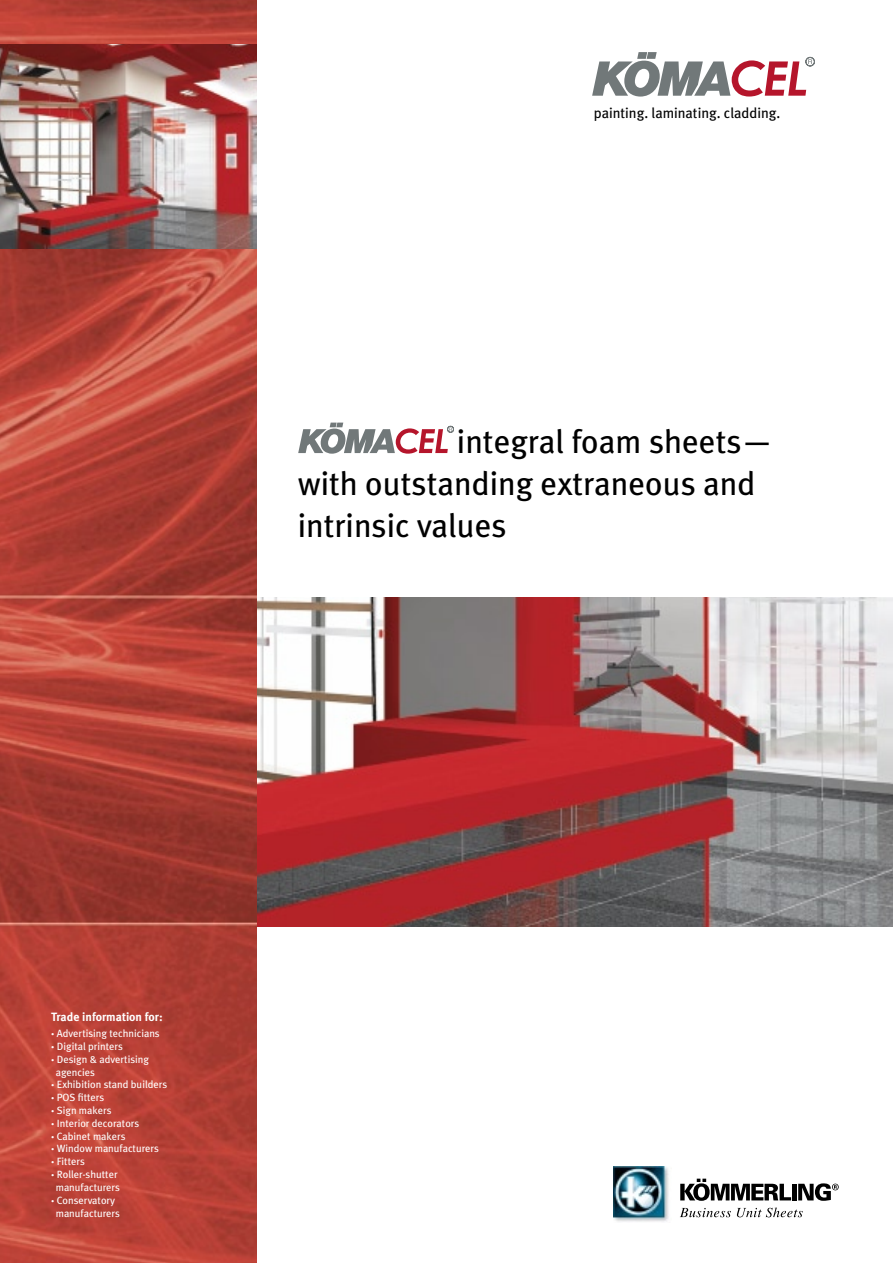
<style>
.page{position:relative;width:893px;height:1263px;background:#fff}
.page>*{position:absolute;margin:0;border:0;box-sizing:border-box;transform-origin:0 0}
.t1{font:33px/42px "Meta Plus";color:#000}
.t2{font:14.55px "Meta Plus";color:#000}
.t3{font:700 12px "Meta Plus";color:#fff}
.t4{font:10.5px "Meta Plus";color:#fff}
.s1{font-weight:900}
</style>
<div class="page">
<img style="left:257px;top:597px;width:636px;height:329px">
<svg style="left:592px;top:52px;width:223px;height:45px"></svg>
<svg style="left:298px;top:423px;width:156px;height:31px"></svg>
<img style="left:0;top:0;width:257px;height:1263px">
<img style="left:0;top:44px;width:257px;height:204px">
<svg style="left:680px;top:1207px;width:123px;height:10px"></svg>
<img style="left:614px;top:1167px;width:55px;height:55px">
<svg style="left:680px;top:1179px;width:111px;height:22px"></svg>
<div style="left:792px;top:1184px;width:5px;height:16px;background:#000"></div>
<svg style="left:798px;top:1183px;width:41px;height:18px"></svg>
<h2 class="t2" style="left:594px;top:104px;width:188px">painting. laminating. cladding.</h2>
<h1 class="t1" style="left:298px;top:420px;width:477px;text-indent:159px">integral foam sheets— with outstanding extraneous and intrinsic values</h1>
<p class="t3" style="left:51px;top:1010px;width:113px">Trade information for:</p>
<p class="t4" style="left:51px;top:1027px;width:110px"><span class="s1">·</span> Advertising technicians</p>
<p class="t4" style="left:51px;top:1040px;width:73px"><span class="s1">·</span> Digital printers</p>
<p class="t4" style="left:51px;top:1053px;width:99px"><span class="s1">·</span> Design &amp; advertising</p>
<p class="t4" style="left:56px;top:1066px;width:41px">agencies</p>
<p class="t4" style="left:51px;top:1079px;width:118px"><span class="s1">·</span> Exhibition stand builders</p>
<p class="t4" style="left:51px;top:1091px;width:55px"><span class="s1">·</span> POS fitters</p>
<p class="t4" style="left:51px;top:1104px;width:62px"><span class="s1">·</span> Sign makers</p>
<p class="t4" style="left:51px;top:1117px;width:90px"><span class="s1">·</span> Interior decorators</p>
<p class="t4" style="left:51px;top:1130px;width:76px"><span class="s1">·</span> Cabinet makers</p>
<p class="t4" style="left:51px;top:1143px;width:109px"><span class="s1">·</span> Window manufacturers</p>
<p class="t4" style="left:51px;top:1155px;width:35px"><span class="s1">·</span> Fitters</p>
<p class="t4" style="left:51px;top:1168px;width:68px"><span class="s1">·</span> Roller-shutter</p>
<p class="t4" style="left:56px;top:1181px;width:66px">manufacturers</p>
<p class="t4" style="left:51px;top:1194px;width:66px"><span class="s1">·</span> Conservatory</p>
<p class="t4" style="left:56px;top:1207px;width:66px">manufacturers</p>
</div>
